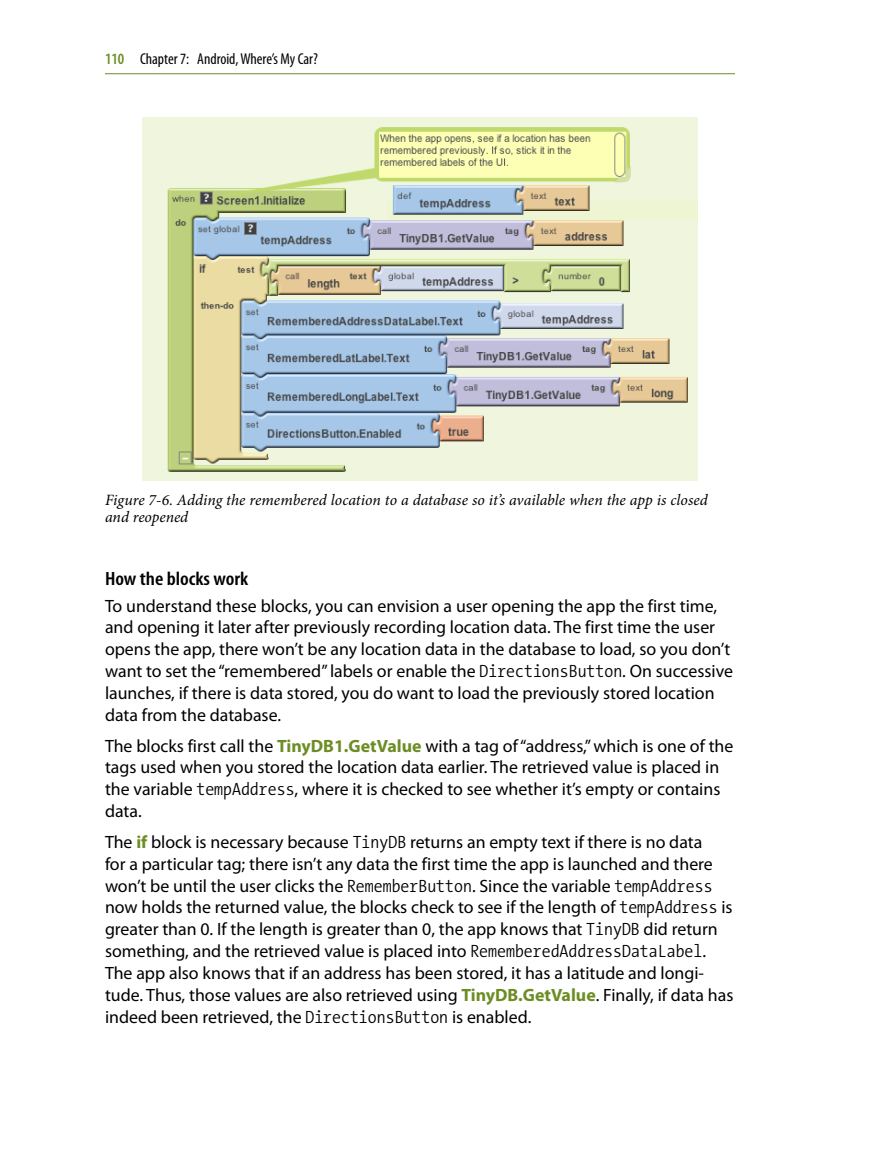
<style>
.page{position:relative;width:882px;height:1158px;background:#fff}
.page>*{position:absolute;margin:0;border:0;box-sizing:border-box;transform-origin:0 0}
.t1{font:600 condensed 19.25px "Myriad Pro";color:#000;scale:1.1 1}
.t2{font:17.85px/21.9px "Myriad Pro";color:#000}
.t3{font:italic 15.75px/17.5px "Minion Pro";color:#000}
.t4{font:condensed 15.75px "Myriad Pro";color:#000}
.s1{font-weight:600;color:#6d8d24}
.s2{font-family:"The Sans Mono Cd W4";font-weight:300}
.s3{font-weight:700;color:#6d8d24}
</style>
<div class="page">
<hr style="left:105px;top:73px;width:630px;height:1px;background:#6d8d24">
<img style="left:142px;top:117px;width:556px;height:363px">
<p class="t4" style="left:105px;top:50px;width:214px"><span class="s1">110</span> Chapter 7: Android,Where’s My Car?</p>
<p class="t3" style="left:105px;top:491px;width:604px">Figure 7-6. Adding the remembered location to a database so it’s available when the app is closed and reopened</p>
<p class="t1" style="left:105px;top:567px;width:132px">How the blocks work</p>
<p class="t2" style="left:105px;top:594px;width:630px">To understand these blocks, you can envision a user opening the app the first time, and opening it later after previously recording location data. The first time the user opens the app, there won’t be any location data in the database to load, so you don’t want to set the “remembered” labels or enable the <span class="s2">DirectionsButton</span>. On successive launches, if there is data stored, you do want to load the previously stored location data from the database.</p>
<p class="t2" style="left:105px;top:734px;width:630px">The blocks first call the <span class="s3">TinyDB1.GetValue</span> with a tag of “address,” which is one of the tags used when you stored the location data earlier. The retrieved value is placed in the variable <span class="s2">tempAddress</span>, where it is checked to see whether it’s empty or contains data.</p>
<p class="t2" style="left:105px;top:830px;width:630px">The <span class="s3">if</span> block is necessary because <span class="s2">TinyDB</span> returns an empty text if there is no data<br>for a particular tag; there isn’t any data the first time the app is launched and there won’t be until the user clicks the <span class="s2">RememberButton</span>. Since the variable <span class="s2">tempAddress </span>now holds the returned value, the blocks check to see if the length of <span class="s2">tempAddress</span> is greater than 0. If the length is greater than 0, the app knows that <span class="s2">TinyDB</span> did return something, and the retrieved value is placed into <span class="s2">RememberedAddressDataLabel</span>.<br>The app also knows that if an address has been stored, it has a latitude and longi&shy;tude. Thus, those values are also retrieved using <span class="s3">TinyDB.GetValue</span>. Finally, if data has indeed been retrieved, the <span class="s2">DirectionsButton</span> is enabled.</p>
</div>
